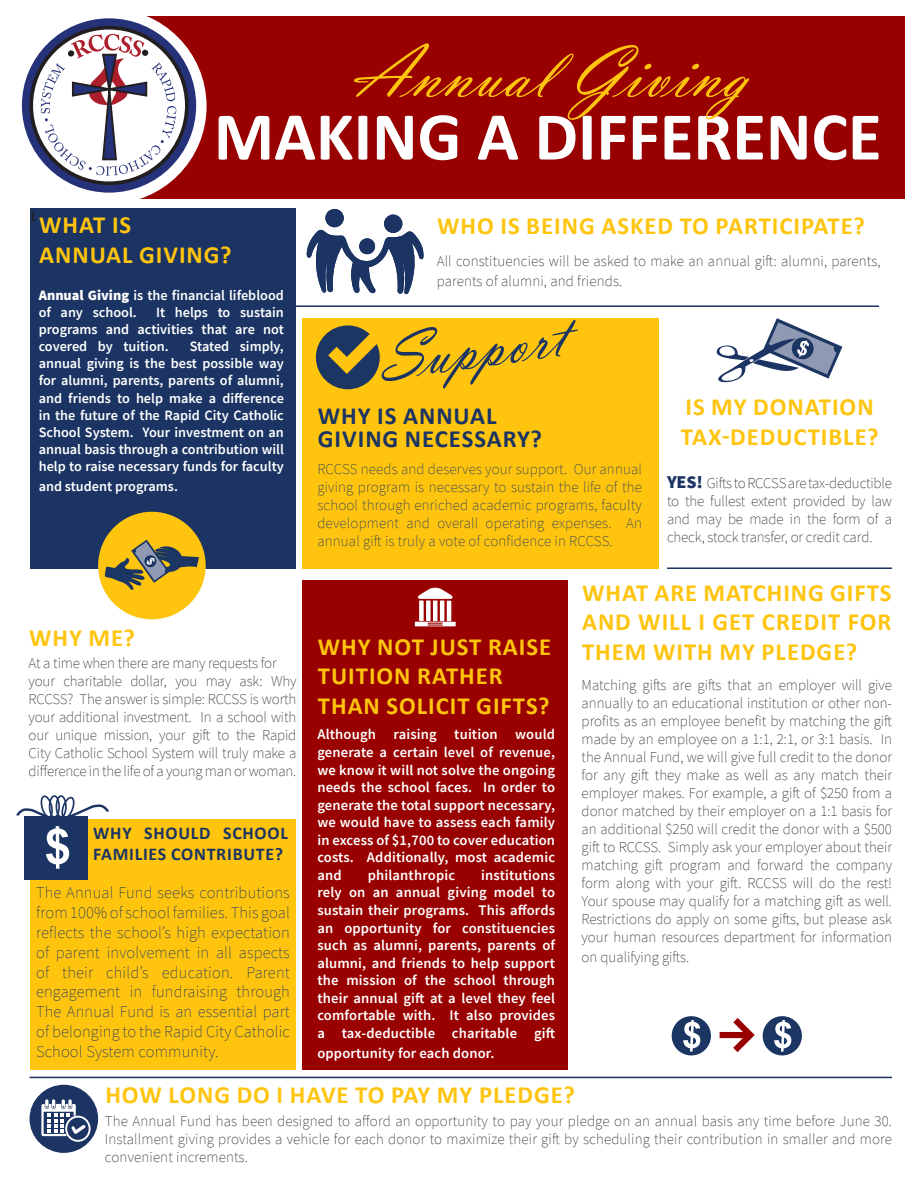
<style>
.page{position:relative;width:918px;height:1188px;background:#fff}
.page>*{position:absolute;margin:0;border:0;box-sizing:border-box;transform-origin:0 0}
.t1{font:75px "Vladimir Script";color:#fec40e}
.t2{font:700 69px "Calibri";color:#fff}
.t3{font:68.4px "Vladimir Script";color:#1b3463}
.t4{font:700 24.75px/29.7px "Calibri";letter-spacing:.04em;color:#fec40e;text-align:justify}
.t5{font:700 24.75px "Calibri";letter-spacing:.04em;color:#1b3463}
.t6{font:700 18px/21.6px "Calibri";letter-spacing:.04em;color:#1b3463}
.t7{font:18px "Minion Pro";color:#231f20}
.t8{font:200 16.5px/19.8px "Source Sans Pro";letter-spacing:.01em;color:#1b3463;text-align:justify}
.t9{font:200 15px/18px "Source Sans Pro";color:#231f20;text-align:justify}
.t10{font:200 15px/18px "Source Sans Pro";letter-spacing:.01em;color:#1b3463;text-align:justify}
.t11{font:600 14.7px/17.5px "Source Sans Pro";letter-spacing:.01em;color:#fff;text-align:justify}
.t12{font:600 14.25px/17.1px "Source Sans Pro";color:#fff;text-align:justify}
.s1{font-weight:900}
.s2{font-weight:900;font-size:18px;color:#1b3463}
</style>
<div class="page">
<div style="left:78px;top:16px;width:826px;height:182px;background:#900"></div>
<div style="left:11px;top:9px;width:196px;height:195px;background:#fff;border-radius:50%"></div>
<div style="left:22px;top:18px;width:174px;height:175px;background:#253279;border-radius:50%"></div>
<svg style="left:29px;top:26px;width:160px;height:159px"></svg>
<div style="left:33px;top:30px;width:152px;height:151px;background:#fff;border-radius:50%"></div>
<svg style="left:41px;top:34px;width:135px;height:142px"></svg>
<div style="left:325px;top:209px;width:19px;height:18px;background:#1b3463;border-radius:9px"></div>
<div style="left:384px;top:215px;width:18px;height:18px;background:#1b3463;border-radius:9px"></div>
<svg style="left:306px;top:228px;width:118px;height:67px"></svg>
<div style="left:30px;top:1085px;width:68px;height:68px;background:#1b3463;border-radius:50%"></div>
<svg style="left:41px;top:1099px;width:50px;height:43px"></svg>
<svg style="left:720px;top:1018px;width:35px;height:34px"></svg>
<svg style="left:762px;top:1016px;width:40px;height:40px"></svg>
<svg style="left:671px;top:1016px;width:40px;height:40px"></svg>
<svg style="left:716px;top:318px;width:126px;height:65px"></svg>
<div style="left:30px;top:208px;width:266px;height:361px;background:#1b3463"></div>
<div style="left:98px;top:512px;width:108px;height:107px;background:#fec40e;border-radius:50%"></div>
<svg style="left:105px;top:540px;width:94px;height:50px"></svg>
<div style="left:302px;top:318px;width:357px;height:251px;background:#fec40e"></div>
<hr style="left:296px;top:305px;width:583px;height:2px;background:#1b3463">
<svg style="left:316px;top:325px;width:64px;height:64px"></svg>
<hr style="left:667px;top:567px;width:225px;height:2px;background:#1b3463">
<hr style="left:30px;top:1077px;width:862px;height:1px;background:#1b3463">
<div style="left:302px;top:580px;width:266px;height:490px;background:#900"></div>
<div style="left:419px;top:601px;width:5px;height:20px;background:#fff"></div>
<div style="left:426px;top:601px;width:5px;height:20px;background:#fff"></div>
<hr style="left:440px;top:601px;width:4px;height:20px;background:#fff">
<hr style="left:433px;top:601px;width:4px;height:20px;background:#fff">
<hr style="left:447px;top:601px;width:4px;height:20px;background:#fff">
<svg style="left:417px;top:588px;width:36px;height:11px"></svg>
<svg style="left:415px;top:622px;width:41px;height:4px"></svg>
<div style="left:30px;top:819px;width:266px;height:251px;background:#fec40e"></div>
<div style="left:24px;top:816px;width:64px;height:63px;background:#1b3463"></div>
<svg style="left:16px;top:795px;width:93px;height:74px"></svg>
<p class="t1" style="left:352px;top:29px;width:397px">Annual Giving</p>
<p class="t2" style="left:214px;top:94px;width:669px">MAKING A DIFFERENCE</p>
<p class="t7" style="left:30px;top:205px;width:7px">t</p>
<p class="t4" style="left:39px;top:209px;width:94px">WHAT IS</p>
<p class="t4" style="left:39px;top:239px;width:194px">ANNUAL GIVING?</p>
<p class="t12" style="left:39px;top:286px;width:247px"><span class="s1">Annual Giving</span> is the financial lifeblood of any school.</p>
<p class="t12" style="left:39px;top:304px;width:247px;text-indent:117px">It helps to sustain programs and activities that are not covered by tuition.</p>
<p class="t12" style="left:39px;top:338px;width:247px;text-indent:151px">Stated simply, annual giving is the best possible way for alumni, parents, parents of alumni, and friends to help make a difference in the future of the Rapid City Catholic School System. Your investment on an annual basis through a contribution will help to raise necessary funds for faculty</p>
<p class="t12" style="left:39px;top:477px;width:141px">and student programs.</p>
<p class="t4" style="left:29px;top:621px;width:108px">WHY ME?</p>
<p class="t9" style="left:29px;top:654px;width:250px">At a time when there are many requests for</p>
<p class="t9" style="left:29px;top:672px;width:269px">your charitable dollar, you may ask: Why RCCSS? The answer is simple: RCCSS is worth your additional investment. In a school with our unique mission, your gift to the Rapid City Catholic School System will truly make a difference in the life of a young man or woman.</p>
<p class="t6" style="left:93px;top:821px;width:196px">WHY SHOULD SCHOOL<br>FAMILIES CONTRIBUTE?</p>
<p class="t8" style="left:36px;top:883px;width:255px">The Annual Fund seeks contributions from 100% of school families. This goal reflects the school’s high expectation of parent involvement in all aspects of their child’s education. Parent engagement in fundraising through The Annual Fund is an essential part of belonging to the Rapid City Catholic School System community.</p>
<p class="t4" style="left:437px;top:210px;width:429px">WHO IS BEING ASKED TO PARTICIPATE?</p>
<p class="t9" style="left:437px;top:251px;width:445px;line-height:19.8px">All constituencies will be asked to make an annual gift: alumni, parents, parents of alumni, and friends.</p>
<p class="t3" style="left:374px;top:320px;width:189px;rotate:-8deg">Support</p>
<p class="t5" style="left:318px;top:400px;width:180px">WHY IS ANNUAL</p>
<p class="t5" style="left:318px;top:423px;width:226px">GIVING NECESSARY?</p>
<p class="t10" style="left:317px;top:460px;width:326px">RCCSS needs and deserves your support. Our annual giving program is necessary to sustain the life of the school through enriched academic programs, faculty development and overall operating expenses. An annual gift is truly a vote of confidence in RCCSS.</p>
<p class="t4" style="left:685px;top:391px;width:190px">IS MY DONATION</p>
<p class="t4" style="left:681px;top:421px;width:199px">TAX-DEDUCTIBLE?</p>
<p class="t9" style="left:667px;top:474px;width:227px"><span class="s2">YES!</span> Gifts to RCCSS are tax-deductible to the fullest extent provided by law and may be made in the form of a check, stock transfer, or credit card.</p>
<p class="t4" style="left:318px;top:630px;width:235px">WHY NOT JUST RAISE</p>
<p class="t4" style="left:318px;top:660px;width:186px">TUITION RATHER</p>
<p class="t4" style="left:318px;top:690px;width:233px">THAN SOLICIT GIFTS?</p>
<p class="t11" style="left:317px;top:726px;width:239px">Although raising tuition would generate a certain level of revenue, we know it will not solve the ongoing needs the school faces. In order to generate the total support necessary, we would have to assess each family in excess of $1,700 to cover education costs. Additionally, most academic and</p>
<p class="t11" style="left:317px;top:866px;width:239px;text-indent:164px">institutions rely on an annual giving model to sustain their programs. This affords an opportunity for constituencies such as alumni, parents, parents of alumni, and friends to help support the mission of the school through their annual gift at a level they feel comfortable with. It also provides a tax-deductible charitable gift</p>
<p class="t11" style="left:317px;top:1044px;width:179px">opportunity for each donor.</p>
<p class="t11" style="left:368px;top:866px;width:89px">philanthropic</p>
<p class="t4" style="left:582px;top:576px;width:311px">WHAT ARE MATCHING GIFTS AND WILL I GET CREDIT FOR THEM WITH MY PLEDGE?</p>
<p class="t9" style="left:582px;top:676px;width:312px">Matching gifts are gifts that an employer will give annually to an educational institution or other non&shy;profits as an employee benefit by matching the gift made by an employee on a 1:1, 2:1, or 3:1 basis. In the Annual Fund, we will give full credit to the donor for any gift they make as well as any match their employer makes. For example, a gift of $250 from a donor matched by their employer on a 1:1 basis for an additional $250 will credit the donor with a $500 gift to RCCSS. Simply ask your employer about their matching gift program and forward the company form along with your gift. RCCSS will do the rest!<br>Your spouse may qualify for a matching gift as well.<br>Restrictions do apply on some gifts, but please ask your human resources department for information</p>
<p class="t9" style="left:582px;top:948px;width:109px">on qualifying gifts.</p>
<p class="t4" style="left:105px;top:1079px;width:471px">HOW LONG DO I HAVE TO PAY MY PLEDGE?</p>
<p class="t9" style="left:105px;top:1112px;width:789px">The Annual Fund has been designed to afford an opportunity to pay your pledge on an annual basis any time before June 30.<br>Installment giving provides a vehicle for each donor to maximize their gift by scheduling their contribution in smaller and more convenient increments.</p>
</div>
